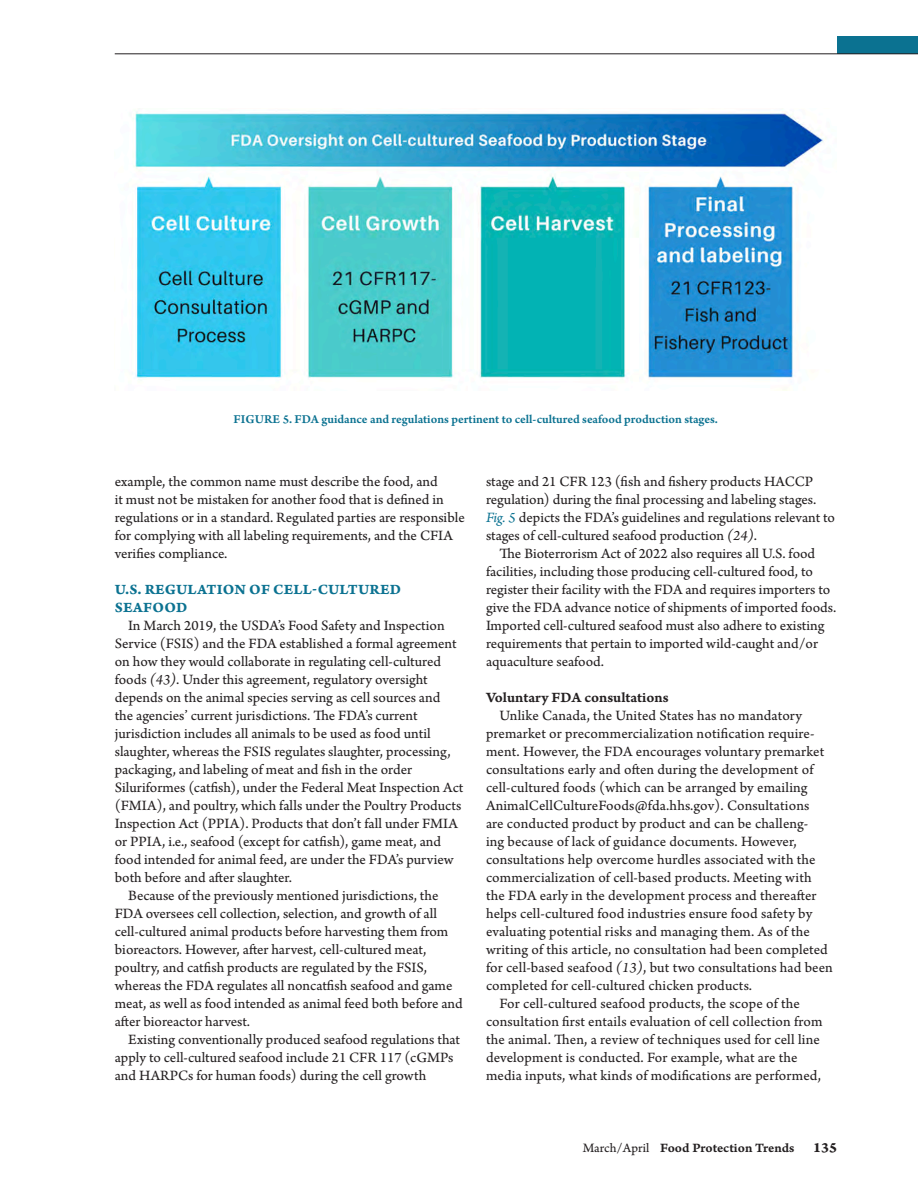
<style>
.page{position:relative;width:918px;height:1188px;background:#fff}
.page>*{position:absolute;margin:0;border:0;box-sizing:border-box;transform-origin:0 0}
.Body_Copy{font:15px/18px "Arno Pro Sm Text";color:#231f20}
.Headers_in_Article{font:15px/18px "Arno Pro Bold Caption";letter-spacing:.01em;color:#0b7291}
.Secondary_Headers_in{font:15px "Arno Pro Smbd Caption";color:#231f20}
.t1{font:13.5px "Arno Pro Smbd Caption";letter-spacing:-.005em;color:#231f20}
.Figure_Legends{font:12.75px "Arno Pro Smbd Sm Text";color:#0b7291}
.s1{font-family:"Arno Pro Italic Sm Text"}
.s2{font-family:"Arno Pro Italic Sm Text";color:#0b7291}
.s3{font-family:"Arno Pro Sm Text"}
.s4{font-family:"Arno Pro Bold Caption";font-size:15px}
</style>
<div class="page">
<img style="left:132px;top:111px;width:694px;height:279px">
<div style="left:837px;top:36px;width:81px;height:18px;background:#0b7291"></div>
<hr style="left:115px;top:53px;width:803px;height:1px;background:#231f20">
<p class="Figure_Legends" style="left:233px;top:411px;width:486px">FIGURE 5. FDA guidance and regulations pertinent to cell-cultured seafood production stages.</p>
<p class="Body_Copy" style="left:115px;top:473px;width:352px">example, the common name must describe the food, and<br>it must not be mistaken for another food that is defined in regulations or in a standard. Regulated parties are responsible for complying with all labeling requirements, and the CFIA verifies compliance.</p>
<p class="Headers_in_Article" style="left:115px;top:581px;width:288px">U.S. REGULATION OF CELL-CULTURED<br>SEAFOOD</p>
<p class="Body_Copy" style="left:115px;top:617px;width:350px;text-indent:14px">In March 2019, the USDA’s Food Safety and Inspection Service (FSIS) and the FDA established a formal agreement on how they would collaborate in regulating cell-cultured foods <span class="s1">(43)</span>. Under this agreement, regulatory oversight depends on the animal species serving as cell sources and<br>the agencies’ current jurisdictions. The FDA’s current jurisdiction includes all animals to be used as food until slaughter, whereas the FSIS regulates slaughter, processing, packaging, and labeling of meat and fish in the order Siluriformes (catfish), under the Federal Meat Inspection Act (FMIA), and poultry, which falls under the Poultry Products Inspection Act (PPIA). Products that don’t fall under FMIA or PPIA, i.e., seafood (except for catfish), game meat, and food intended for animal feed, are under the FDA’s purview both before and after slaughter.</p>
<p class="Body_Copy" style="left:115px;top:887px;width:350px;text-indent:14px">Because of the previously mentioned jurisdictions, the FDA oversees cell collection, selection, and growth of all cell-cultured animal products before harvesting them from bioreactors. However, after harvest, cell-cultured meat, poultry, and catfish products are regulated by the FSIS, whereas the FDA regulates all noncatfish seafood and game meat, as well as food intended as animal feed both before and after bioreactor harvest.</p>
<p class="Body_Copy" style="left:115px;top:1031px;width:347px;text-indent:14px">Existing conventionally produced seafood regulations that apply to cell-cultured seafood include 21 CFR 117 (cGMPs and HARPCs for human foods) during the cell growth</p>
<p class="Body_Copy" style="left:486px;top:473px;width:351px">stage and 21 CFR 123 (fish and fishery products HACCP regulation) during the final processing and labeling stages.<br><span class="s2">Fig. 5</span> depicts the FDA’s guidelines and regulations relevant to stages of cell-cultured seafood production <span class="s1">(24)</span>.</p>
<p class="Body_Copy" style="left:486px;top:545px;width:352px;text-indent:14px">The Bioterrorism Act of 2022 also requires all U.S. food facilities, including those producing cell-cultured food, to register their facility with the FDA and requires importers to give the FDA advance notice of shipments of imported foods.<br>Imported cell-cultured seafood must also adhere to existing requirements that pertain to imported wild-caught and/or aquaculture seafood.</p>
<p class="Secondary_Headers_in" style="left:486px;top:689px;width:184px">Voluntary FDA consultations</p>
<p class="Body_Copy" style="left:486px;top:707px;width:348px;text-indent:14px">Unlike Canada, the United States has no mandatory premarket or precommercialization notification require&shy;ment. However, the FDA encourages voluntary premarket consultations early and often during the development of cell-cultured foods (which can be arranged by emailing AnimalCellCultureFoods@fda.hhs.gov). Consultations<br>are conducted product by product and can be challeng-<br>ing because of lack of guidance documents. However, consultations help overcome hurdles associated with the commercialization of cell-based products. Meeting with the FDA early in the development process and thereafter helps cell-cultured food industries ensure food safety by evaluating potential risks and managing them. As of the writing of this article, no consultation had been completed for cell-based seafood <span class="s1">(13)</span>, but two consultations had been completed for cell-cultured chicken products.</p>
<p class="Body_Copy" style="left:486px;top:995px;width:338px;text-indent:14px">For cell-cultured seafood products, the scope of the consultation first entails evaluation of cell collection from the animal. Then, a review of techniques used for cell line development is conducted. For example, what are the media inputs, what kinds of modifications are performed,</p>
<p class="t1" style="left:583px;top:1140px;width:256px"><span class="s3">March/April</span> Food Protection Trends <span class="s4">135</span></p>
</div>
